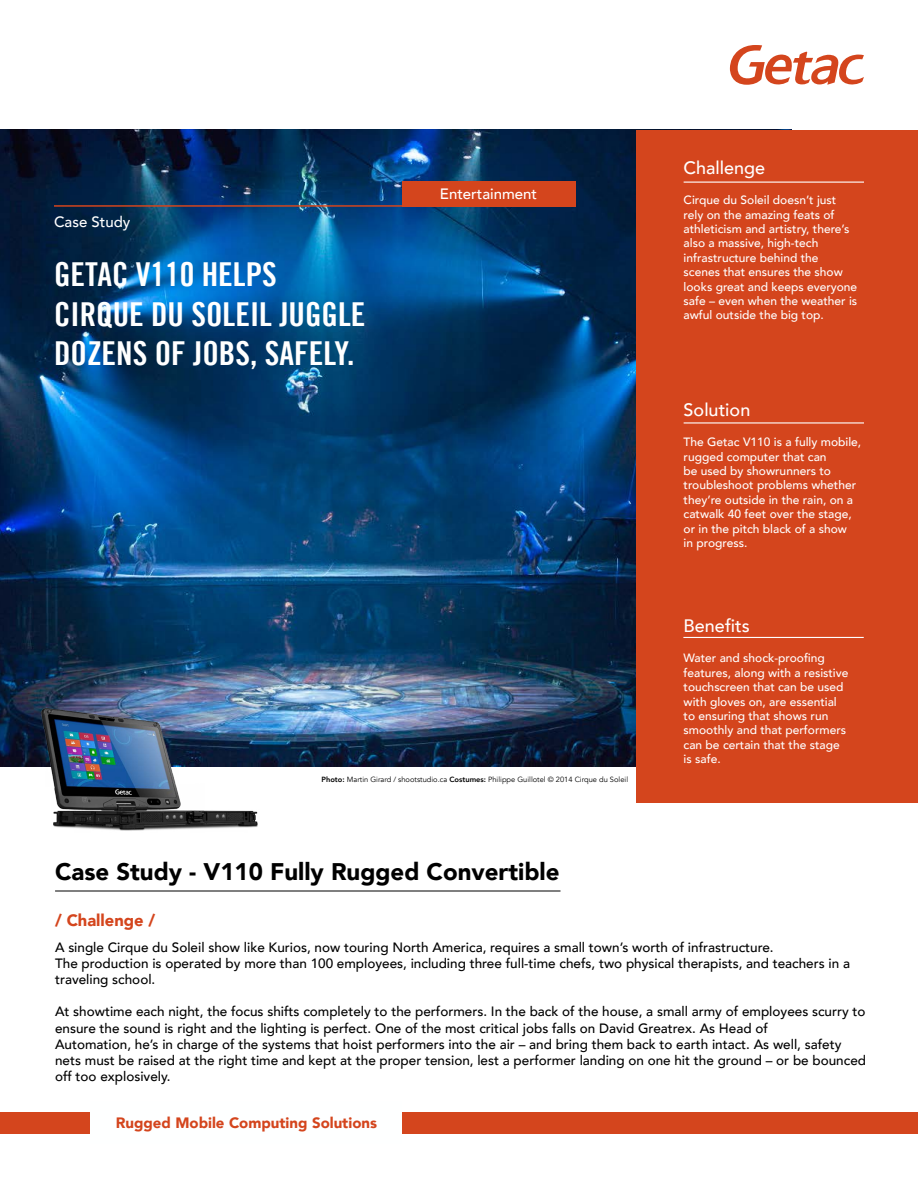
<style>
.page{position:relative;width:918px;height:1188px;background:#fff}
.page>*{position:absolute;margin:0;border:0;box-sizing:border-box;transform-origin:0 0}
.t1{font:33px/39.6px "Trade Gothic Bold Cond Twenty";color:#fff}
.t2{font:900 24px "Avenir";color:#000}
.t3{font:500 18px "Avenir";color:#fff}
.t4{font:900 16.5px "Avenir";color:#d4451d}
.t5{font:900 15px "Avenir";color:#d4451d}
.t6{font:500 15px "Avenir";color:#fff}
.t7{font:500 13.5px/16.2px "Avenir";color:#000}
.t8{font:500 12px/14.4px "Avenir";color:#fff}
.t9{font:7.5px "Avenir";color:#000}
.s1{font-weight:800}
</style>
<div class="page">
<img style="left:0;top:130px;width:636px;height:637px">
<svg style="left:730px;top:45px;width:134px;height:40px"></svg>
<div style="left:636px;top:130px;width:282px;height:672px;background:#d4451d"></div>
<hr style="left:54px;top:205px;width:522px;height:2px;background:#d4451d">
<div style="left:402px;top:181px;width:174px;height:25px;background:#d4451d"></div>
<hr style="left:684px;top:182px;width:180px;height:1px;background:#fff">
<hr style="left:684px;top:422px;width:180px;height:2px;background:#fff">
<hr style="left:683px;top:637px;width:181px;height:1px;background:#fff">
<div style="left:0;top:1112px;width:918px;height:22px;background:#d4451d"></div>
<div style="left:91px;top:1102px;width:311px;height:42px;background:#feffff"></div>
<hr style="left:55px;top:891px;width:506px;height:1px;background:#000">
<img style="left:35px;top:702px;width:230px;height:129px">
<p class="t6" style="left:54px;top:208px;width:78px">Case Study</p>
<h1 class="t1" style="left:54px;top:254px;width:313px">GETAC V110 HELPS<br>CIRQUE DU SOLEIL JUGGLE<br>DOZENS OF JOBS, SAFELY.</h1>
<p class="t6" style="left:440px;top:181px;width:99px">Entertainment</p>
<p class="t9" style="left:322px;top:775px;width:308px"><span class="s1">Photo:</span> Martin Girard / shootstudio.ca <span class="s1">Costumes:</span> Philippe Guillotel © 2014 Cirque du Soleil</p>
<h2 class="t2" style="left:55px;top:851px;width:506px">Case Study - V110 Fully Rugged Convertible</h2>
<h3 class="t3" style="left:684px;top:152px;width:83px">Challenge</h3>
<p class="t8" style="left:684px;top:192px;width:175px">Cirque du Soleil doesn’t just rely on the amazing feats of athleticism and artistry, there’s also a massive, high-tech infrastructure behind the scenes that ensures the show looks great and keeps everyone safe – even when the weather is awful outside the big top.</p>
<h3 class="t3" style="left:684px;top:394px;width:68px">Solution</h3>
<p class="t8" style="left:684px;top:434px;width:179px">The Getac V110 is a fully mobile, rugged computer that can<br>be used by showrunners to troubleshoot problems whether they’re outside in the rain, on a catwalk 40 feet over the stage, or in the pitch black of a show<br>in progress.</p>
<h3 class="t3" style="left:684px;top:610px;width:68px">Benefits</h3>
<p class="t8" style="left:684px;top:650px;width:166px">Water and shock-proofing features, along with a resistive touchscreen that can be used with gloves on, are essential to ensuring that shows run smoothly and that performers can be certain that the stage is safe.</p>
<p class="t4" style="left:55px;top:907px;width:102px">/ Challenge /</p>
<p class="t7" style="left:55px;top:938px;width:796px">A single Cirque du Soleil show like Kurios, now touring North America, requires a small town’s worth of infrastructure.<br>The production is operated by more than 100 employees, including three full-time chefs, two physical therapists, and teachers in a traveling school.</p>
<p class="t7" style="left:55px;top:1003px;width:813px">At showtime each night, the focus shifts completely to the performers. In the back of the house, a small army of employees scurry to ensure the sound is right and the lighting is perfect. One of the most critical jobs falls on David Greatrex. As Head of<br>Automation, he’s in charge of the systems that hoist performers into the air – and bring them back to earth intact. As well, safety nets must be raised at the right time and kept at the proper tension, lest a performer landing on one hit the ground – or be bounced off too explosively.</p>
<p class="t5" style="left:116px;top:1110px;width:263px">Rugged Mobile Computing Solutions</p>
</div>
